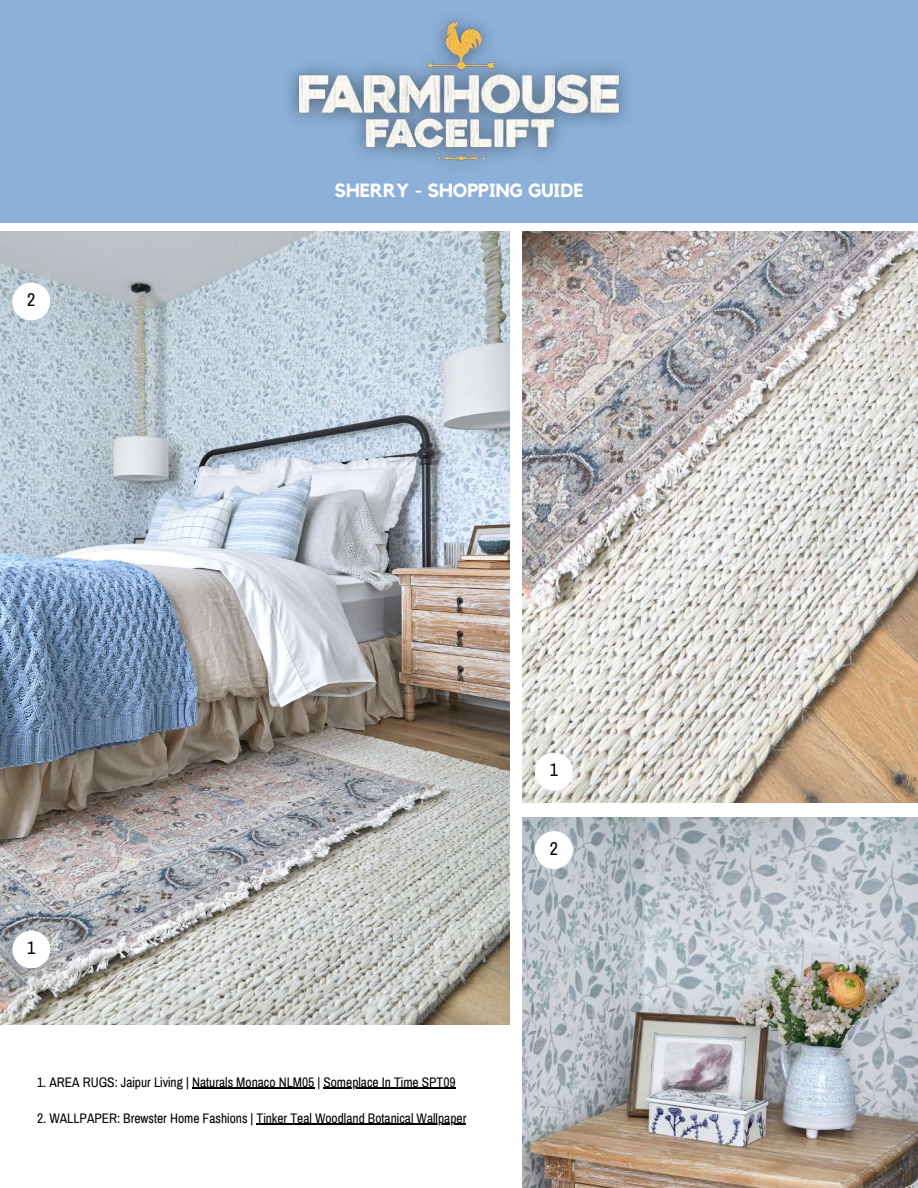
<style>
.page{position:relative;width:918px;height:1188px;background:#fff}
.page>*{position:absolute;margin:0;border:0;box-sizing:border-box;transform-origin:0 0}
.t1{font:700 19.05px "Kollektif";color:#fff}
.t2{font:18px "Archivo Narrow";color:#000}
.t3{font:13.5px "Archivo Narrow";color:#000}
</style>
<div class="page">
<div style="left:0;top:0;width:918px;height:223px;background:#8cb0d8"></div>
<img style="left:289px;top:16px;width:338px;height:148px">
<img style="left:0;top:231px;width:509px;height:793px">
<img style="left:523px;top:817px;width:395px;height:371px">
<img style="left:523px;top:231px;width:395px;height:572px">
<hr style="left:192px;top:1088px;width:84px;height:1px;background:#000">
<hr style="left:276px;top:1088px;width:38px;height:1px;background:#000">
<hr style="left:323px;top:1088px;width:133px;height:1px;background:#000">
<hr style="left:257px;top:1124px;width:209px;height:1px;background:#000">
<div style="left:535px;top:753px;width:38px;height:38px;background:#fff;border-radius:50%"></div>
<div style="left:535px;top:831px;width:38px;height:38px;background:#fff;border-radius:50%"></div>
<div style="left:12px;top:283px;width:38px;height:37px;background:#fff;border-radius:50%"></div>
<div style="left:12px;top:931px;width:38px;height:37px;background:#fff;border-radius:50%"></div>
<h2 class="t2" style="left:27px;top:290px;width:10px">2</h2>
<h2 class="t2" style="left:27px;top:938px;width:10px">1</h2>
<h1 class="t1" style="left:334px;top:182px;width:251px">SHERRY - SHOPPING GUIDE</h1>
<h2 class="t2" style="left:550px;top:760px;width:10px">1</h2>
<h2 class="t2" style="left:550px;top:839px;width:10px">2</h2>
<p class="t3" style="left:37px;top:1075px;width:420px">1. AREA RUGS: Jaipur Living | Naturals Monaco NLM05 | Someplace In Time SPT09</p>
<p class="t3" style="left:37px;top:1111px;width:431px">2. WALLPAPER: Brewster Home Fashions | Tinker Teal Woodland Botanical Wallpaper</p>
</div>
